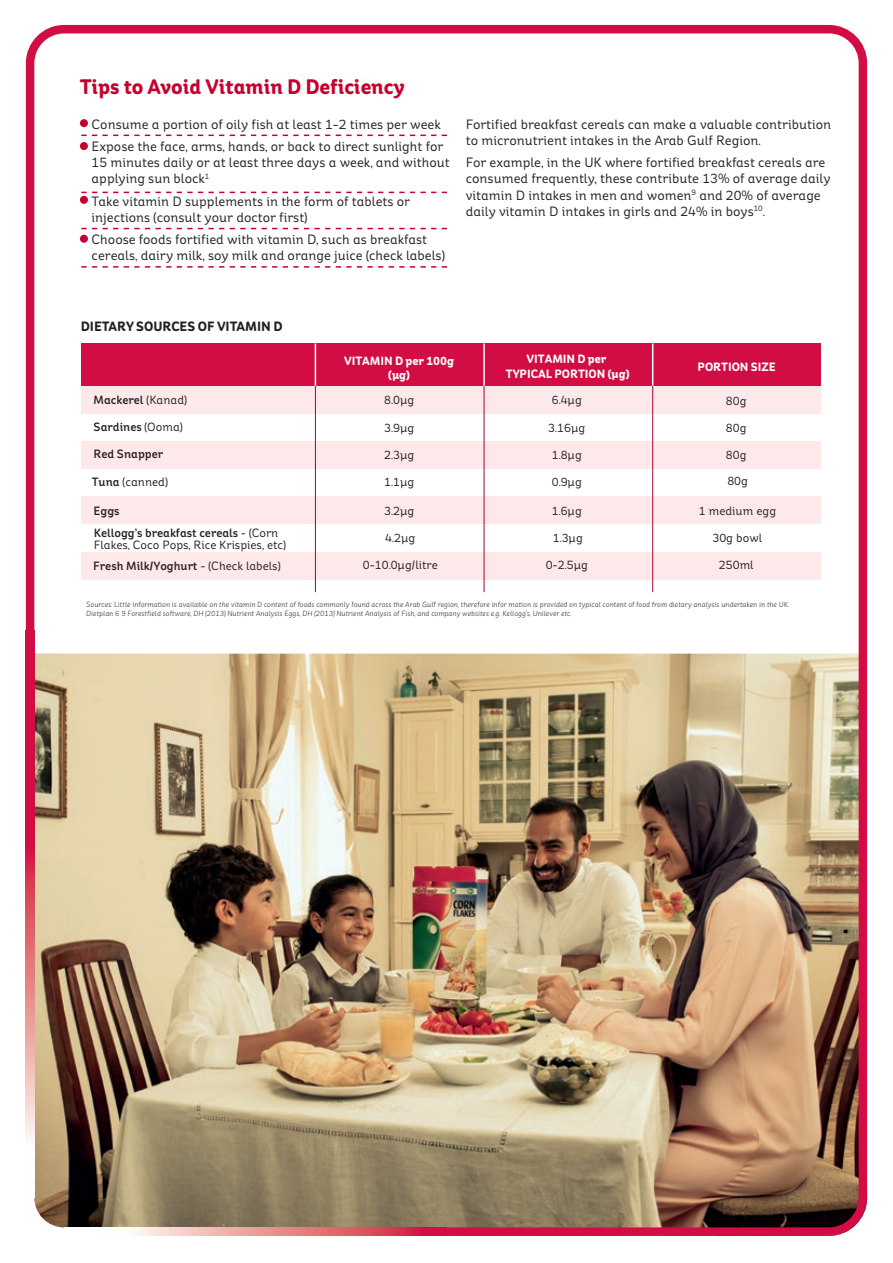
<style>
.page{position:relative;width:893px;height:1263px;background:#fff}
.page>*{position:absolute;margin:0;border:0;box-sizing:border-box;transform-origin:0 0}
.t1{font:700 21px "Kelloggs Sans";color:#c5002e}
.t2{font:13.5px/16.2px "Kelloggs Sans";color:#231f20}
.t3{font:700 13.5px "Kelloggs Sans";color:#231f20}
.t4{font:12px/12px "Kelloggs Sans";color:#231f20}
.t5{font:500 12px "Kelloggs Sans";color:#231f20}
.t6{font:700 12px/14.4px "Kelloggs Sans";color:#fff;text-align:center}
.t7{font:italic 300 7.5px/9px "Kelloggs Sans";color:#231f20}
.s1{font-weight:400}
.s2{font-weight:500}
</style>
<div class="page">
<img style="left:26px;top:25px;width:841px;height:1211px">
<svg style="left:26px;top:630px;width:8px;height:561px;background:#e1647b"></svg>
<svg style="left:95px;top:1227px;width:351px;height:9px;background:#e89097"></svg>
<svg style="left:26px;top:1191px;width:69px;height:45px"></svg>
<div style="left:81px;top:343px;width:740px;height:43px;background:#d20d44"></div>
<div style="left:81px;top:386px;width:740px;height:28px;background:#fde8ea"></div>
<div style="left:81px;top:441px;width:740px;height:28px;background:#fde8ea"></div>
<div style="left:81px;top:496px;width:740px;height:28px;background:#fde8ea"></div>
<div style="left:81px;top:552px;width:740px;height:28px;background:#fde8ea"></div>
<hr style="left:315px;top:343px;width:1px;height:43px;background:#fff">
<hr style="left:315px;top:386px;width:1px;height:206px;background:#a80233">
<hr style="left:483px;top:343px;width:2px;height:43px;background:#fff">
<hr style="left:484px;top:386px;width:1px;height:206px;background:#a80233">
<hr style="left:652px;top:343px;width:1px;height:43px;background:#fff">
<hr style="left:652px;top:386px;width:1px;height:206px;background:#a80233">
<svg style="left:77px;top:135px;width:375px;height:1px"></svg>
<svg style="left:77px;top:192px;width:375px;height:1px"></svg>
<svg style="left:77px;top:228px;width:375px;height:1px"></svg>
<svg style="left:77px;top:266px;width:375px;height:2px"></svg>
<div style="left:80px;top:119px;width:8px;height:8px;background:#c5002e;border-radius:50%"></div>
<div style="left:80px;top:142px;width:8px;height:8px;background:#c5002e;border-radius:50%"></div>
<div style="left:80px;top:196px;width:8px;height:8px;background:#c5002e;border-radius:50%"></div>
<div style="left:80px;top:235px;width:8px;height:8px;background:#c5002e;border-radius:50%"></div>
<h1 class="t1" style="left:80px;top:74px;width:327px">Tips to Avoid Vitamin D Deficiency</h1>
<p class="t2" style="left:92px;top:113px;width:353px;line-height:22.2px">Consume a portion of oily fish at least 1-2 times per week<br>Expose the face, arms, hands, or back to direct sunlight for</p>
<p class="t2" style="left:92px;top:155px;width:360px">15 minutes daily or at least three days a week, and without applying sun block<sup>1</sup></p>
<p class="t2" style="left:92px;top:193px;width:320px">Take vitamin D supplements in the form of tablets or injections (consult your doctor first)</p>
<p class="t2" style="left:92px;top:231px;width:355px">Choose foods fortified with vitamin D, such as breakfast cereals, dairy milk, soy milk and orange juice (check labels)</p>
<p class="t2" style="left:466px;top:116px;width:367px">Fortified breakfast cereals can make a valuable contribution to micronutrient intakes in the Arab Gulf Region.</p>
<p class="t2" style="left:466px;top:155px;width:366px">For example, in the UK where fortified breakfast cereals are consumed frequently, these contribute 13% of average daily vitamin D intakes in men and women<sup>9</sup> and 20% of average daily vitamin D intakes in girls and 24% in boys<sup>10</sup>.</p>
<p class="t3" style="left:81px;top:318px;width:203px">DIETARY SOURCES OF VITAMIN D</p>
<p class="t5" style="left:94px;top:392px;width:95px">Mackerel <span class="s1">(Kanad)</span></p>
<p class="t5" style="left:94px;top:419px;width:91px">Sardines <span class="s1">(Ooma)</span></p>
<p class="t5" style="left:94px;top:446px;width:71px">Red Snapper</p>
<p class="t4" style="left:92px;top:476px;width:78px"><span class="s2">Tuna</span> (canned)</p>
<p class="t5" style="left:94px;top:504px;width:28px">Eggs</p>
<p class="t4" style="left:94px;top:527px;width:194px"><span class="s2">Kellogg’s breakfast cereals</span> - (Corn<br>Flakes, Coco Pops, Rice Krispies, etc)</p>
<p class="t5" style="left:93px;top:559px;width:189px">Fresh Milk/Yoghurt <span class="s1">- (Check labels)</span></p>
<p class="t6" style="left:344px;top:354px;width:112px">VITAMIN D per 100g (µg)</p>
<p class="t6" style="left:506px;top:352px;width:125px">VITAMIN D per<br>TYPICAL PORTION (µg)</p>
<p class="t6" style="left:697px;top:360px;width:80px">PORTION SIZE</p>
<p class="t4" style="left:384px;top:394px;width:32px">8.0µg</p>
<p class="t4" style="left:384px;top:422px;width:32px">3.9µg</p>
<p class="t4" style="left:384px;top:449px;width:32px">2.3µg</p>
<p class="t4" style="left:384px;top:476px;width:32px">1.1µg</p>
<p class="t4" style="left:384px;top:505px;width:32px">3.2µg</p>
<p class="t4" style="left:385px;top:532px;width:32px">4.2µg</p>
<p class="t4" style="left:363px;top:559px;width:76px">0-10.0µg/litre</p>
<p class="t4" style="left:552px;top:394px;width:32px">6.4µg</p>
<p class="t4" style="left:548px;top:422px;width:38px">3.16µg</p>
<p class="t4" style="left:552px;top:449px;width:32px">1.8µg</p>
<p class="t4" style="left:552px;top:476px;width:32px">0.9µg</p>
<p class="t4" style="left:552px;top:505px;width:32px">1.6µg</p>
<p class="t4" style="left:553px;top:532px;width:32px">1.3µg</p>
<p class="t4" style="left:546px;top:559px;width:44px">0-2.5µg</p>
<p class="t4" style="left:719px;top:559px;width:36px">250ml</p>
<p class="t4" style="left:726px;top:395px;width:22px">80g</p>
<p class="t4" style="left:726px;top:422px;width:22px">80g</p>
<p class="t4" style="left:726px;top:449px;width:22px">80g</p>
<p class="t4" style="left:727px;top:475px;width:22px">80g</p>
<p class="t4" style="left:699px;top:505px;width:79px">1 medium egg</p>
<p class="t4" style="left:712px;top:532px;width:51px">30g bowl</p>
<p class="t7" style="left:86px;top:600px;width:705px">Sources: Little information is available on the vitamin D content of foods commonly found across the Arab Gulf region, therefore infor mation is provided on typical content of food from dietary analysis undertaken in the UK.<br>Dietplan 6 9 Forestfield software, DH (2013) Nutrient Analysis Eggs, DH (2013) Nutrient Analysis of Fish, and company websites e.g. Kellogg’s, Unilever etc.</p>
</div>
